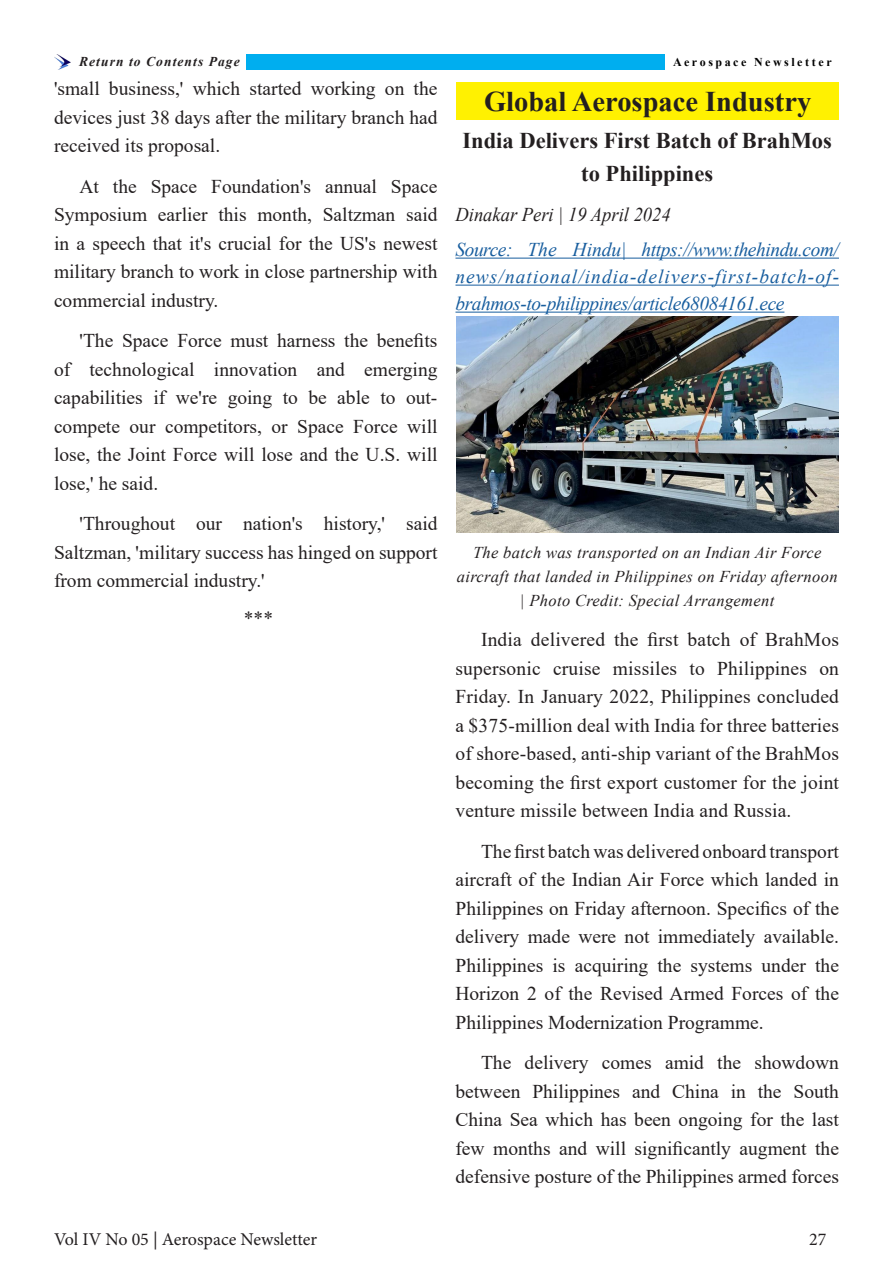
<style>
.page{position:relative;width:893px;height:1263px;background:#fff}
.page>*{position:absolute;margin:0;border:0;box-sizing:border-box;transform-origin:0 0}
.t1{font:700 28.5px "Times New Roman";color:#231f20}
.t2{font:700 22.5px/33px "Times New Roman";color:#231f20;text-align:center}
.t3{font:19.5px/28.5px "Times New Roman";color:#231f20;text-align:justify}
.t4{font:italic 19.5px/27px "Times New Roman";letter-spacing:-.02em;color:#175d9e;text-align:justify}
.t5{font:italic 19.5px "Times New Roman";color:#231f20;scale:.95 1}
.t6{font:18px "Minion Pro";color:#231f20}
.t7{font:italic 16.5px/24px "Times New Roman";letter-spacing:.02em;color:#231f20;text-align:center}
.t8{font:italic 700 13.5px "Times New Roman";letter-spacing:.08em;color:#231f20}
.t9{font:700 12px "Times New Roman";letter-spacing:.21em;color:#000}
</style>
<div class="page">
<img style="left:54px;top:54px;width:17px;height:16px">
<div style="left:246px;top:54px;width:420px;height:16px;background:#00aeef"></div>
<hr style="left:455px;top:258px;width:384px;height:1px;background:#175d9e">
<hr style="left:455px;top:285px;width:384px;height:1px;background:#175d9e">
<hr style="left:455px;top:312px;width:329px;height:1px;background:#175d9e">
<div style="left:456px;top:82px;width:383px;height:38px;background:#fff101"></div>
<img style="left:456px;top:317px;width:383px;height:215px">
<p class="t8" style="left:79px;top:52px;width:162px">Return to Contents Page</p>
<p class="t9" style="left:673px;top:53px;width:160px">Aerospace Newsletter</p>
<p class="t3" style="left:54px;top:74px;width:385px">'small business,' which started working on the devices just 38 days after the military branch had received its proposal.</p>
<p class="t3" style="left:54px;top:171px;width:385px;text-indent:26px">At the Space Foundation's annual Space Symposium earlier this month, Saltzman said in a speech that it's crucial for the US's newest military branch to work in close partnership with commercial industry.</p>
<p class="t3" style="left:54px;top:326px;width:385px;text-indent:26px">'The Space Force must harness the benefits of technological innovation and emerging capabilities if we're going to be able to out&shy;compete our competitors, or Space Force will lose, the Joint Force will lose and the U.S. will lose,' he said.</p>
<p class="t3" style="left:54px;top:509px;width:385px;text-indent:26px">'Throughout our nation's history,' said Saltzman, 'military success has hinged on support from commercial industry.'</p>
<p class="t3" style="left:244px;top:603px;width:31px">***</p>
<p class="t1" style="left:484px;top:81px;width:329px">Global Aerospace Industry</p>
<p class="t2" style="left:463px;top:123px;width:371px">India Delivers First Batch of BrahMos to Philippines</p>
<p class="t5" style="left:455px;top:202px;width:228px">Dinakar Peri | 19 April 2024</p>
<p class="t4" style="left:455px;top:235px;width:385px">Source: The Hindu| https://www.thehindu.com/ news/national/india-delivers-first-batch-of&shy;brahmos-to-philippines/article68084161.ece</p>
<p class="t7" style="left:457px;top:540px;width:382px">The batch was transported on an Indian Air Force aircraft that landed in Philippines on Friday afternoon | Photo Credit: Special Arrangement</p>
<p class="t3" style="left:455px;top:625px;width:385px;text-indent:26px">India delivered the first batch of BrahMos supersonic cruise missiles to Philippines on Friday. In January 2022, Philippines concluded a $375-million deal with India for three batteries of shore-based, anti-ship variant of the BrahMos becoming the first export customer for the joint venture missile between India and Russia.</p>
<p class="t3" style="left:455px;top:836px;width:385px;text-indent:26px">The first batch was delivered onboard transport aircraft of the Indian Air Force which landed in Philippines on Friday afternoon. Specifics of the delivery made were not immediately available.<br>Philippines is acquiring the systems under the Horizon 2 of the Revised Armed Forces of the Philippines Modernization Programme.</p>
<p class="t3" style="left:455px;top:1048px;width:385px;text-indent:26px">The delivery comes amid the showdown between Philippines and China in the South China Sea which has been ongoing for the last few months and will significantly augment the defensive posture of the Philippines armed forces</p>
<p class="t6" style="left:54px;top:1227px;width:265px">Vol IV No 05 | Aerospace Newsletter</p>
<p class="t6" style="left:809px;top:1227px;width:19px">27</p>
</div>
